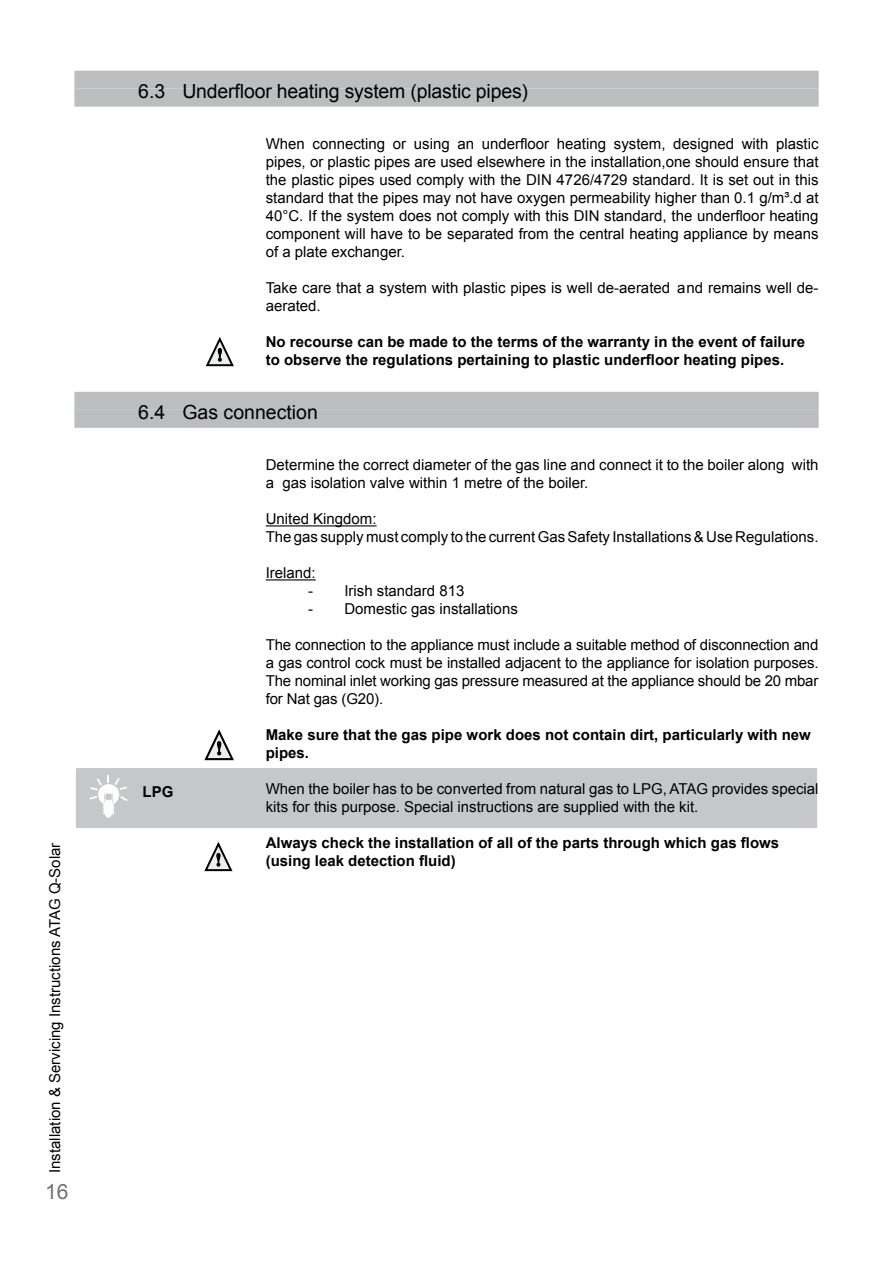
<style>
.page{position:relative;width:893px;height:1263px;background:#fff}
.page>*{position:absolute;margin:0;border:0;box-sizing:border-box;transform-origin:0 0}
.t1{font:21px "Arial";color:#707172}
.t2{font:19.5px "Arial";letter-spacing:-.01em;color:#000}
.t3{font:15px/18px "Arial";color:#000}
.t4{font:700 15px/18px "Arial";color:#000}
</style>
<div class="page">
<div style="left:74px;top:767px;width:745px;height:62px;background:#c6c7c8;border:2px solid #fff"></div>
<svg style="left:90px;top:775px;width:38px;height:42px"></svg>
<div style="left:74px;top:89px;width:745px;height:18px;background:#bbbdbe"></div>
<div style="left:74px;top:71px;width:745px;height:18px;background:#bbbdbe"></div>
<div style="left:74px;top:410px;width:745px;height:18px;background:#bbbdbe"></div>
<div style="left:74px;top:392px;width:745px;height:18px;background:#bbbdbe"></div>
<hr style="left:266px;top:525px;width:111px;height:1px;background:#000">
<hr style="left:266px;top:579px;width:50px;height:1px;background:#000">
<svg style="left:205px;top:337px;width:29px;height:30px"></svg>
<svg style="left:204px;top:842px;width:28px;height:29px"></svg>
<svg style="left:204px;top:729px;width:30px;height:31px"></svg>
<p class="t3" style="left:46px;top:1173px;width:332px;rotate:-90deg">Installation &amp; Servicing Instructions ATAG Q-Solar</p>
<h1 class="t1" style="left:45px;top:1177px;width:25px">16</h1>
<h2 class="t2" style="left:138px;top:78px;width:391px">6.3 Underfloor heating system (plastic pipes)</h2>
<p class="t3" style="left:266px;top:135px;width:554px;text-align:justify">When connecting or using an underfloor heating system, designed with plastic pipes, or plastic pipes are used elsewhere in the installation,one should ensure that the plastic pipes used comply with the DIN 4726/4729 standard. It is set out in this standard that the pipes may not have oxygen permeability higher than 0.1 g/m³.d at 40°C. If the system does not comply with this DIN standard, the underfloor heating component will have to be separated from the central heating appliance by means of a plate exchanger.</p>
<p class="t3" style="left:266px;top:279px;width:554px">Take care that a system with plastic pipes is well de-aerated and remains well de&shy;aerated.</p>
<p class="t4" style="left:266px;top:333px;width:541px">No recourse can be made to the terms of the warranty in the event of failure to observe the regulations pertaining to plastic underfloor heating pipes.</p>
<h2 class="t2" style="left:138px;top:399px;width:181px">6.4 Gas connection</h2>
<p class="t4" style="left:142px;top:783px;width:32px">LPG</p>
<p class="t3" style="left:266px;top:456px;width:554px">Determine the correct diameter of the gas line and connect it to the boiler along with a gas isolation valve within 1 metre of the boiler.</p>
<p class="t3" style="left:266px;top:510px;width:554px">United Kingdom:<br>The gas supply must comply to the current Gas Safety Installations &amp; Use Regulations.</p>
<p class="t3" style="left:266px;top:564px;width:52px">Ireland:</p>
<p class="t3" style="left:308px;top:582px;width:158px">- Irish standard 813</p>
<p class="t3" style="left:308px;top:600px;width:211px">- Domestic gas installations</p>
<p class="t3" style="left:266px;top:636px;width:554px;text-align:justify">The connection to the appliance must include a suitable method of disconnection and a gas control cock must be installed adjacent to the appliance for isolation purposes.<br>The nominal inlet working gas pressure measured at the appliance should be 20 mbar for Nat gas (G20).</p>
<p class="t4" style="left:266px;top:727px;width:547px">Make sure that the gas pipe work does not contain dirt, particularly with new pipes.</p>
<p class="t3" style="left:266px;top:780px;width:554px">When the boiler has to be converted from natural gas to LPG, ATAG provides special kits for this purpose. Special instructions are supplied with the kit.</p>
<p class="t4" style="left:266px;top:835px;width:515px">Always check the installation of all of the parts through which gas flows (using leak detection fluid)</p>
</div>
